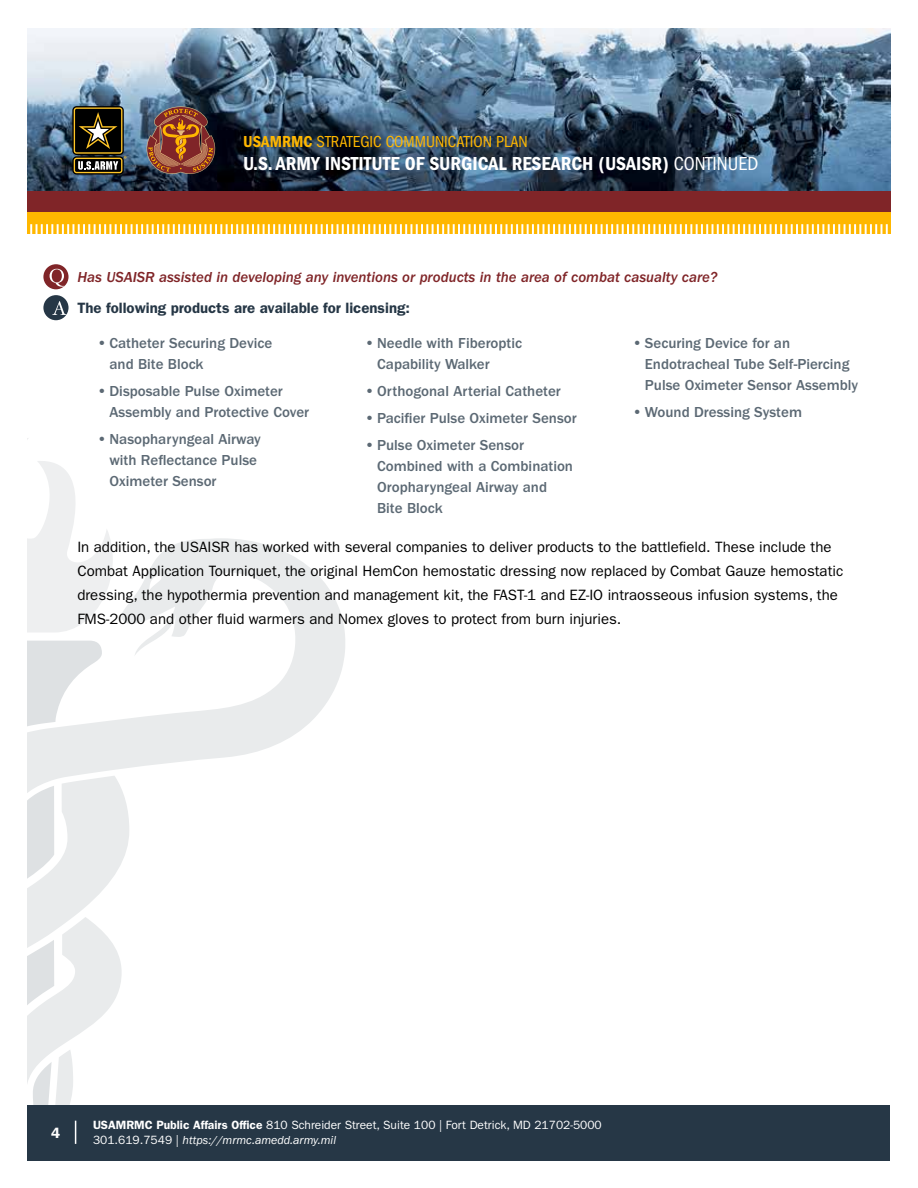
<style>
.page{position:relative;width:918px;height:1188px;background:#fff}
.page>*{position:absolute;margin:0;border:0;box-sizing:border-box;transform-origin:0 0}
.t1{font:19.5px "ITC Franklin Gothic Std Dm Cd";color:#fff}
.t2{font:condensed 16.5px "ITC Franklin Gothic Std";color:#ffb700}
.t3{font:500 15px/21px "ITC Franklin Gothic Std";color:#5c6974}
.t4{font:15px/24px "ITC Franklin Gothic Std";color:#000}
.t5{font:15px "ITC Franklin Gothic Std Med It";color:#802528}
.t6{font:600 15px "ITC Franklin Gothic Std";color:#263746}
.t7{font:600 15px "ITC Franklin Gothic Std";color:#fff}
.t8{font:12px/15px "ITC Franklin Gothic Std";color:#fff}
.s1{font-family:"ITC Franklin Gothic Std Dm Cd";font-stretch:normal}
.s2{font-family:"ITC Franklin Gothic Std";font-stretch:condensed}
.s3{font-weight:600}
.s4{font-style:italic}
</style>
<div class="page">
<svg style="left:35px;top:461px;width:75px;height:77px"></svg>
<svg style="left:28px;top:538px;width:317px;height:238px;fill:#eeeff0"></svg>
<div style="left:28px;top:1105px;width:862px;height:55px;background:#263746"></div>
<img style="left:28px;top:28px;width:863px;height:162px">
<div style="left:28px;top:191px;width:863px;height:21px;background:#802528"></div>
<div style="left:28px;top:212px;width:863px;height:22px;background:#ffb700"></div>
<svg style="left:147px;top:106px;width:68px;height:68px;background:#854c35"></svg>
<svg style="left:72px;top:156px;width:52px;height:19px"></svg>
<svg style="left:72px;top:106px;width:52px;height:49px"></svg>
<svg style="left:74px;top:107px;width:53px;height:66px;background:#49422b"></svg>
<svg style="left:30px;top:224px;width:858px;height:10px"></svg>
<svg style="left:28px;top:776px;width:101px;height:368px"></svg>
<svg style="left:43px;top:264px;width:26px;height:25px"></svg>
<svg style="left:50px;top:269px;width:14px;height:18px"></svg>
<div style="left:43px;top:295px;width:26px;height:25px;background:#263746;border-radius:50%"></div>
<svg style="left:52px;top:301px;width:15px;height:14px"></svg>
<p class="t2" style="left:243px;top:132px;width:286px"><span class="s1">USAMRMC</span> STRATEGIC COMMUNICATION PLAN</p>
<h1 class="t1" style="left:243px;top:152px;width:517px">U.S. ARMY INSTITUTE OF SURGICAL RESEARCH (USAISR) <span class="s2">CONTINUED</span></h1>
<p class="t5" style="left:77px;top:269px;width:641px">Has USAISR assisted in developing any inventions or products in the area of combat casualty care?</p>
<p class="t6" style="left:77px;top:299px;width:334px">The following products are available for licensing:</p>
<p class="t3" style="left:110px;top:332px;width:164px;text-indent:-12px"><span class="s3">•</span> Catheter Securing Device and Bite Block</p>
<p class="t3" style="left:110px;top:380px;width:201px;text-indent:-12px"><span class="s3">•</span> Disposable Pulse Oximeter<br>Assembly and Protective Cover</p>
<p class="t3" style="left:110px;top:428px;width:153px;text-indent:-12px"><span class="s3">•</span> Nasopharyngeal Airway with Reflectance Pulse<br>Oximeter Sensor</p>
<p class="t3" style="left:645px;top:332px;width:215px;text-indent:-12px"><span class="s3">•</span> Securing Device for an<br>Endotracheal Tube Self-Piercing<br>Pulse Oximeter Sensor Assembly</p>
<p class="t3" style="left:633px;top:401px;width:171px"><span class="s3">•</span> Wound Dressing System</p>
<p class="t3" style="left:377px;top:332px;width:146px;text-indent:-12px"><span class="s3">•</span> Needle with Fiberoptic<br>Capability Walker</p>
<p class="t3" style="left:365px;top:380px;width:197px"><span class="s3">•</span> Orthogonal Arterial Catheter</p>
<p class="t3" style="left:365px;top:407px;width:213px"><span class="s3">•</span> Pacifier Pulse Oximeter Sensor</p>
<p class="t3" style="left:377px;top:434px;width:197px;text-indent:-12px"><span class="s3">•</span> Pulse Oximeter Sensor<br>Combined with a Combination<br>Oropharyngeal Airway and<br>Bite Block</p>
<p class="t4" style="left:77px;top:535px;width:767px">In addition, the USAISR has worked with several companies to deliver products to the battlefield. These include the Combat Application Tourniquet, the original HemCon hemostatic dressing now replaced by Combat Gauze hemostatic dressing, the hypothermia prevention and management kit, the FAST-1 and EZ-IO intraosseous infusion systems, the FMS-2000 and other fluid warmers and Nomex gloves to protect from burn injuries.</p>
<p class="t7" style="left:51px;top:1124px;width:10px">4</p>
<p class="t8" style="left:93px;top:1117px;width:510px"><span class="s3">USAMRMC Public Affairs Office</span> 810 Schreider Street, Suite 100 | Fort Detrick, MD 21702-5000<br>301.619.7549 | <span class="s4">https://mrmc.amedd.army.mil</span></p>
</div>
